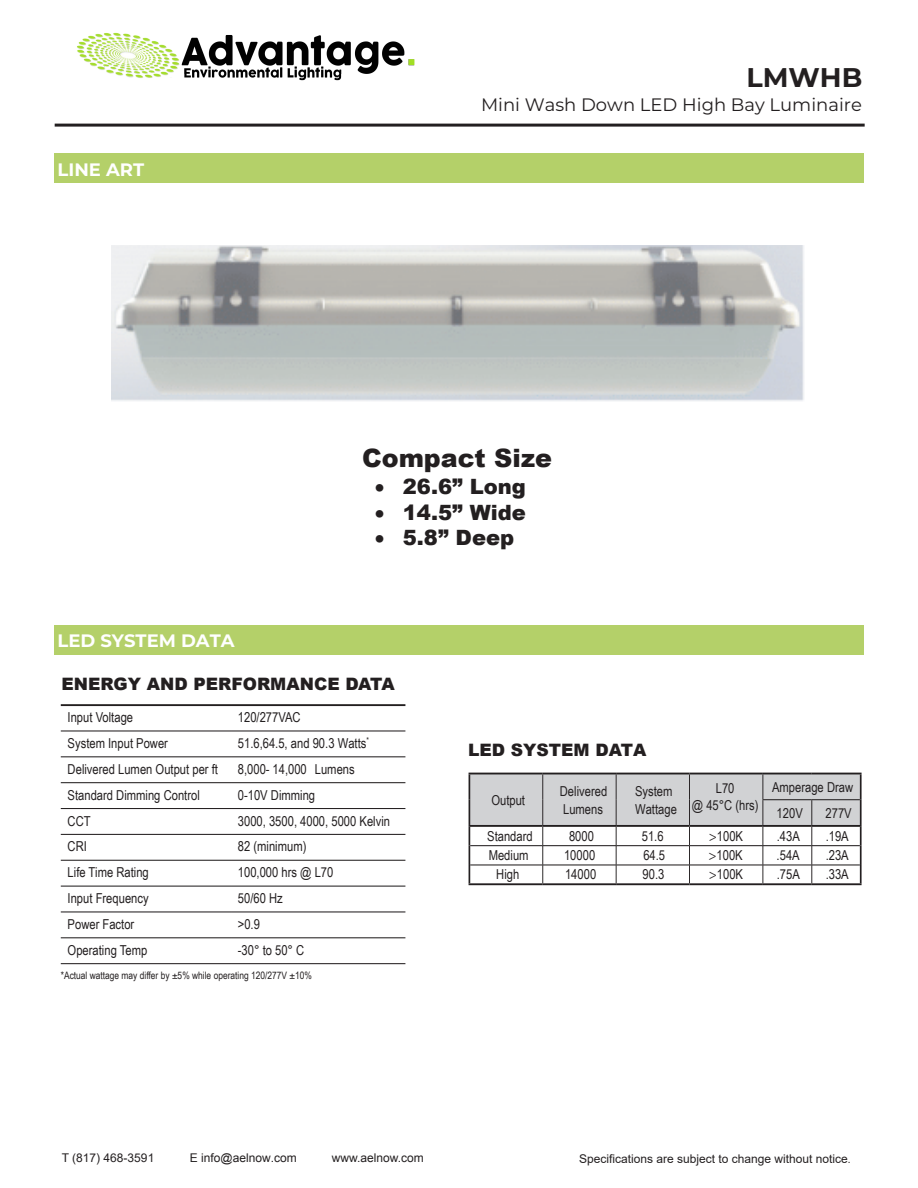
<style>
.page{position:relative;width:918px;height:1188px;background:#fff}
.page>*{position:absolute;margin:0;border:0;box-sizing:border-box;transform-origin:0 0}
.t1{font:700 27px "Montserrat";color:#231f20}
.t2{font:900 25.35px "Arial";color:#231f20}
.t3{font:900 21.15px "Arial";color:#231f20}
.t4{font:18px "Montserrat";color:#231f20}
.t5{font:700 18px "Montserrat";color:#fff}
.t6{font:900 17.1px "Arial";color:#231f20}
.t7{font:13.65px/18px "Arial Narrow";color:#231f20}
.t8{font:12px "Arial";color:#231f20}
.t9{font:12px "Arial";color:#231f20}
.t10{font:10.2px "Arial Narrow";color:#231f20}
.s1{font-family:"Myriad Pro";font-stretch:condensed}
.s2{font-family:"Arial Narrow"}
</style>
<div class="page">
<hr style="left:55px;top:124px;width:810px;height:3px;background:#231f20">
<hr style="left:469px;top:773px;width:74px;height:1px;background:#231f20">
<hr style="left:543px;top:773px;width:73px;height:1px;background:#231f20">
<hr style="left:616px;top:773px;width:74px;height:1px;background:#231f20">
<hr style="left:690px;top:773px;width:73px;height:1px;background:#231f20">
<hr style="left:763px;top:773px;width:49px;height:1px;background:#231f20">
<hr style="left:812px;top:773px;width:50px;height:1px;background:#231f20">
<hr style="left:469px;top:883px;width:74px;height:2px;background:#231f20">
<svg style="left:469px;top:774px;width:393px;height:109px"></svg>
<hr style="left:543px;top:883px;width:73px;height:2px;background:#231f20">
<hr style="left:616px;top:883px;width:74px;height:2px;background:#231f20">
<hr style="left:690px;top:883px;width:73px;height:2px;background:#231f20">
<hr style="left:763px;top:883px;width:49px;height:2px;background:#231f20">
<hr style="left:812px;top:883px;width:50px;height:2px;background:#231f20">
<hr style="left:61px;top:704px;width:170px;height:2px;background:#231f20">
<hr style="left:231px;top:704px;width:174px;height:2px;background:#231f20">
<hr style="left:61px;top:731px;width:170px;height:1px;background:#231f20">
<hr style="left:231px;top:731px;width:174px;height:1px;background:#231f20">
<hr style="left:61px;top:756px;width:170px;height:1px;background:#231f20">
<hr style="left:231px;top:756px;width:174px;height:1px;background:#231f20">
<hr style="left:61px;top:782px;width:170px;height:1px;background:#231f20">
<hr style="left:231px;top:782px;width:174px;height:1px;background:#231f20">
<hr style="left:61px;top:808px;width:170px;height:1px;background:#231f20">
<hr style="left:231px;top:808px;width:174px;height:1px;background:#231f20">
<hr style="left:61px;top:834px;width:170px;height:1px;background:#231f20">
<hr style="left:231px;top:834px;width:174px;height:1px;background:#231f20">
<hr style="left:61px;top:860px;width:170px;height:1px;background:#231f20">
<hr style="left:231px;top:860px;width:174px;height:1px;background:#231f20">
<hr style="left:61px;top:886px;width:170px;height:1px;background:#231f20">
<hr style="left:231px;top:886px;width:174px;height:1px;background:#231f20">
<hr style="left:61px;top:912px;width:170px;height:1px;background:#231f20">
<hr style="left:231px;top:912px;width:174px;height:1px;background:#231f20">
<hr style="left:61px;top:937px;width:170px;height:1px;background:#231f20">
<hr style="left:231px;top:937px;width:174px;height:1px;background:#231f20">
<hr style="left:61px;top:963px;width:170px;height:1px;background:#231f20">
<hr style="left:231px;top:963px;width:174px;height:1px;background:#231f20">
<img style="left:111px;top:246px;width:693px;height:155px">
<div style="left:54px;top:154px;width:810px;height:29px;background:#b4d069"></div>
<img style="left:77px;top:32px;width:338px;height:48px">
<div style="left:54px;top:626px;width:810px;height:29px;background:#b4d069"></div>
<h3 class="t5" style="left:58px;top:156px;width:88px">LINE ART</h3>
<h3 class="t5" style="left:58px;top:628px;width:179px">LED SYSTEM DATA</h3>
<p class="t1" style="left:746px;top:58px;width:117px">LMWHB</p>
<p class="t4" style="left:481px;top:92px;width:382px">Mini Wash Down LED High Bay Luminaire</p>
<h2 class="t2" style="left:362px;top:440px;width:191px">Compact Size</h2>
<h3 class="t3" style="left:375px;top:471px;width:153px">• 26.6” Long</h3>
<h3 class="t3" style="left:375px;top:497px;width:153px">• 14.5” Wide</h3>
<h3 class="t3" style="left:375px;top:522px;width:141px">• 5.8” Deep</h3>
<p class="t6" style="left:62px;top:672px;width:335px">ENERGY AND PERFORMANCE DATA</p>
<p class="t7" style="left:68px;top:708px;width:67px">Input Voltage</p>
<p class="t7" style="left:238px;top:708px;width:64px">120/277VAC</p>
<p class="t7" style="left:68px;top:734px;width:102px">System Input Power</p>
<p class="t7" style="left:238px;top:734px;width:133px">51.6,64.5, and 90.3 Watts<sup>*</sup></p>
<p class="t7" style="left:68px;top:760px;width:152px">Delivered Lumen Output per ft</p>
<p class="t7" style="left:238px;top:760px;width:118px">8,000- 14,000 Lumens</p>
<p class="t7" style="left:68px;top:785px;width:134px">Standard Dimming Control</p>
<p class="t7" style="left:238px;top:785px;width:79px">0-10V Dimming</p>
<p class="t7" style="left:68px;top:811px;width:25px">CCT</p>
<p class="t7" style="left:238px;top:811px;width:154px">3000, 3500, 4000, 5000 Kelvin</p>
<p class="t7" style="left:68px;top:837px;width:21px">CRI</p>
<p class="t7" style="left:238px;top:837px;width:70px">82 (minimum)</p>
<p class="t7" style="left:68px;top:863px;width:83px">Life Time Rating</p>
<p class="t7" style="left:238px;top:863px;width:97px">100,000 hrs @ L70</p>
<p class="t7" style="left:68px;top:889px;width:83px">Input Frequency</p>
<p class="t7" style="left:238px;top:889px;width:46px">50/60 Hz</p>
<p class="t7" style="left:68px;top:915px;width:68px">Power Factor</p>
<p class="t7" style="left:238px;top:915px;width:24px">&gt;0.9</p>
<p class="t7" style="left:68px;top:940px;width:81px">Operating Temp</p>
<p class="t7" style="left:238px;top:940px;width:68px">-30° to 50° C</p>
<p class="t10" style="left:61px;top:968px;width:253px">*Actual wattage may differ by ±5% while operating 120/277V ±10%</p>
<p class="t6" style="left:468px;top:738px;width:180px">LED SYSTEM DATA</p>
<p class="t7" style="left:491px;top:790px;width:35px">Output</p>
<p class="t7" style="left:560px;top:781px;width:49px">Delivered<br>Lumens</p>
<p class="t7" style="left:635px;top:781px;width:43px">System<br>Wattage</p>
<p class="t7" style="left:692px;top:780px;width:68px;line-height:16.4px;text-align:center">L70<br>@ 45°C (hrs)</p>
<p class="t7" style="left:777px;top:773px;width:78px;line-height:26.1px;text-indent:-5px">Amperage Draw<br>120V</p>
<p class="t7" style="left:826px;top:803px;width:28px">277V</p>
<p class="t7" style="left:487px;top:827px;width:47px">Standard</p>
<p class="t7" style="left:569px;top:827px;width:26px">8000</p>
<p class="t7" style="left:642px;top:827px;width:23px">51.6</p>
<p class="t7" style="left:709px;top:827px;width:36px"><span class="s1">&gt;</span>100K</p>
<p class="t7" style="left:777px;top:827px;width:25px">.43A</p>
<p class="t7" style="left:826px;top:827px;width:25px">.19A</p>
<p class="t7" style="left:489px;top:846px;width:41px">Medium</p>
<p class="t7" style="left:564px;top:846px;width:33px">10000</p>
<p class="t7" style="left:643px;top:846px;width:23px">64.5</p>
<p class="t7" style="left:708px;top:846px;width:36px"><span class="s1">&gt;</span>100K</p>
<p class="t7" style="left:777px;top:845px;width:25px">.54A</p>
<p class="t7" style="left:826px;top:846px;width:25px">.23A</p>
<p class="t7" style="left:496px;top:865px;width:25px">High</p>
<p class="t7" style="left:565px;top:865px;width:33px">14000</p>
<p class="t7" style="left:643px;top:865px;width:23px">90.3</p>
<p class="t7" style="left:709px;top:865px;width:36px"><span class="s1">&gt;</span>100K</p>
<p class="t7" style="left:777px;top:865px;width:25px">.75A</p>
<p class="t7" style="left:826px;top:865px;width:25px">.33A</p>
<p class="t9" style="left:62px;top:1150px;width:94px">T (817) 468-3591</p>
<p class="t9" style="left:190px;top:1150px;width:108px">E info@aelnow.com</p>
<p class="t9" style="left:332px;top:1150px;width:94px">www.aelnow.com</p>
<p class="t8" style="left:579px;top:1151px;width:273px">Specifications are subject to change without notice<span class="s2">.</span></p>
</div>
